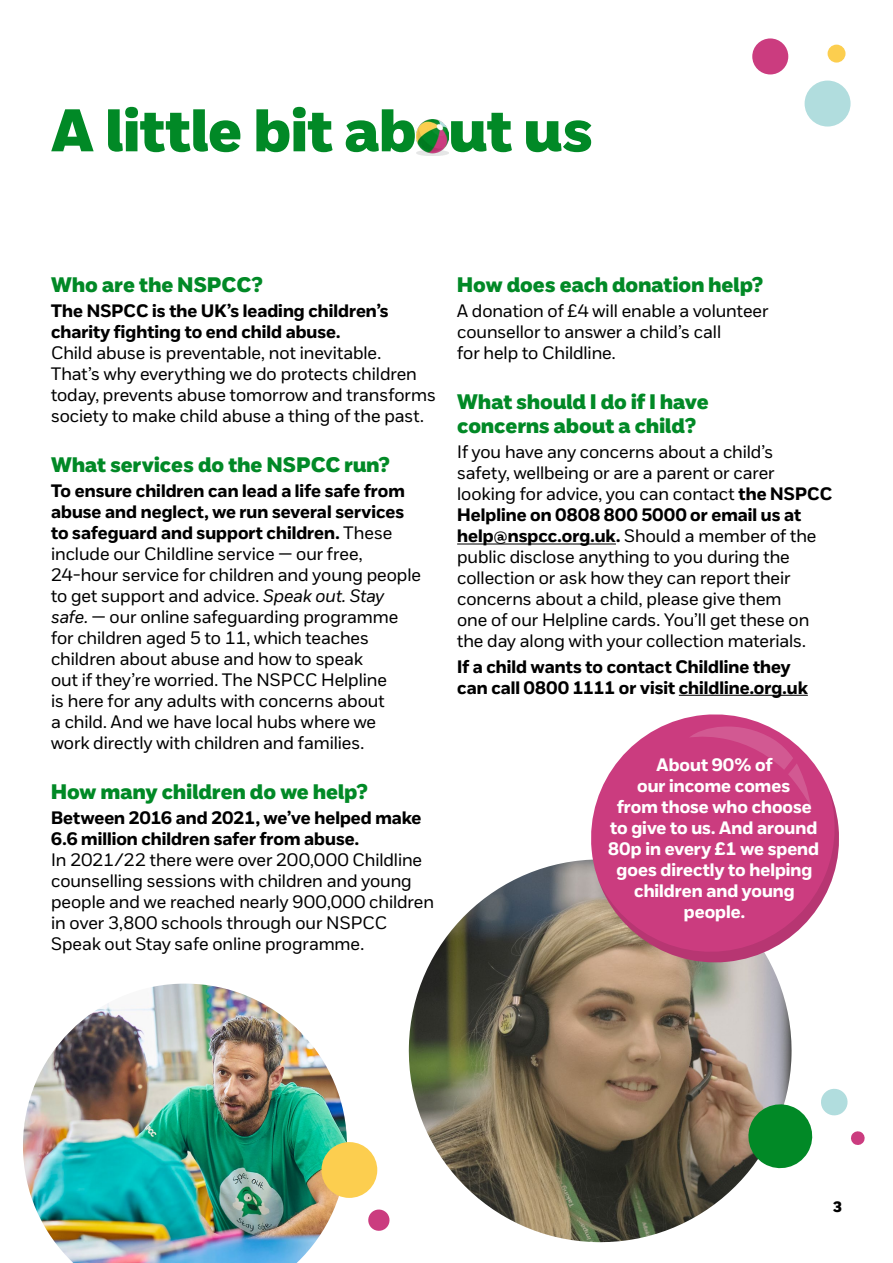
<style>
.page{position:relative;width:893px;height:1263px;background:#fff}
.page>*{position:absolute;margin:0;border:0;box-sizing:border-box;transform-origin:0 0}
.t1{font:60px "NSPCC Headline";color:#018926}
.t2{font:21px/24px "NSPCC Headline";letter-spacing:.005em;color:#018926}
.t3{font:18px/21px "NSPCC";color:#000}
.t4{font:700 18px/21px "NSPCC";color:#000}
.t5{font:700 18px/21px "NSPCC";color:#fff;text-align:center}
.t6{font:15px "NSPCC Headline";color:#000}
.s1{font-weight:700}
.s2{font-style:italic}
</style>
<div class="page">
<img style="left:23px;top:983px;width:324px;height:280px">
<hr style="left:457px;top:544px;width:159px;height:1px;background:#000">
<hr style="left:679px;top:695px;width:129px;height:1px;background:#000">
<div style="left:752px;top:38px;width:36px;height:36px;background:#cb3c7f;border-radius:50%"></div>
<div style="left:828px;top:45px;width:17px;height:18px;background:#fcce4f;border-radius:50%"></div>
<div style="left:805px;top:81px;width:45px;height:46px;background:#b1ddde;border-radius:50%"></div>
<img style="left:408px;top:860px;width:384px;height:383px">
<div style="left:321px;top:1142px;width:57px;height:56px;background:#fcce4f;border-radius:50%"></div>
<svg style="left:368px;top:1209px;width:22px;height:22px"></svg>
<svg style="left:744px;top:1087px;width:121px;height:86px"></svg>
<img style="left:416px;top:120px;width:33px;height:35px">
<svg style="left:585px;top:714px;width:207px;height:254px"></svg>
<svg style="left:599px;top:719px;width:240px;height:245px;background:#d05c90"></svg>
<h1 class="t1" style="left:51px;top:93px;width:543px">A little bit ab ut us</h1>
<p class="t2" style="left:51px;top:273px;width:213px">Who are the NSPCC?</p>
<p class="t4" style="left:51px;top:301px;width:339px">The NSPCC is the UK’s leading children’s charity fighting to end child abuse.</p>
<p class="t3" style="left:51px;top:342px;width:386px">Child abuse is preventable, not inevitable.<br>That’s why everything we do protects children today, prevents abuse tomorrow and transforms society to make child abuse a thing of the past.</p>
<p class="t2" style="left:51px;top:452px;width:340px">What services do the NSPCC run?</p>
<p class="t3" style="left:51px;top:480px;width:371px"><span class="s1">To ensure children can lead a life safe from abuse and neglect, we run several services to safeguard and support children.</span> These include our Childline service — our free, 24-hour service for children and young people to get support and advice. <span class="s2">Speak out. Stay safe.</span> — our online safeguarding programme for children aged 5 to 11, which teaches children about abuse and how to speak<br>out if they’re worried. The NSPCC Helpline<br>is here for any adults with concerns about<br>a child. And we have local hubs where we<br>work directly with children and families.</p>
<p class="t2" style="left:51px;top:779px;width:318px">How many children do we help?</p>
<p class="t4" style="left:51px;top:807px;width:372px">Between 2016 and 2021, we’ve helped make<br>6.6 million children safer from abuse.</p>
<p class="t3" style="left:51px;top:849px;width:384px">In 2021/22 there were over 200,000 Childline counselling sessions with children and young people and we reached nearly 900,000 children in over 3,800 schools through our NSPCC Speak out Stay safe online programme.</p>
<p class="t2" style="left:457px;top:273px;width:307px">How does each donation help?</p>
<p class="t3" style="left:457px;top:300px;width:313px">A donation of £4 will enable a volunteer counsellor to answer a child’s call<br>for help to Childline.</p>
<p class="t2" style="left:457px;top:389px;width:253px">What should I do if I have concerns about a child?</p>
<p class="t3" style="left:457px;top:441px;width:376px">If you have any concerns about a child’s<br>safety, wellbeing or are a parent or carer looking for advice, you can contact <span class="s1">the NSPCC Helpline on 0808 800 5000 or email us at help@nspcc.org.uk.</span> Should a member of the public disclose anything to you during the collection or ask how they can report their concerns about a child, please give them<br>one of our Helpline cards. You’ll get these on the day along with your collection materials.</p>
<p class="t4" style="left:457px;top:656px;width:352px">If a child wants to contact Childline they can call 0800 1111 or visit childline.org.uk</p>
<p class="t5" style="left:608px;top:754px;width:212px">About 90% of<br>our income comes<br>from those who choose to give to us. And around<br>80p in every £1 we spend goes directly to helping children and young people.</p>
<p class="t6" style="left:833px;top:1197px;width:11px">3</p>
</div>
